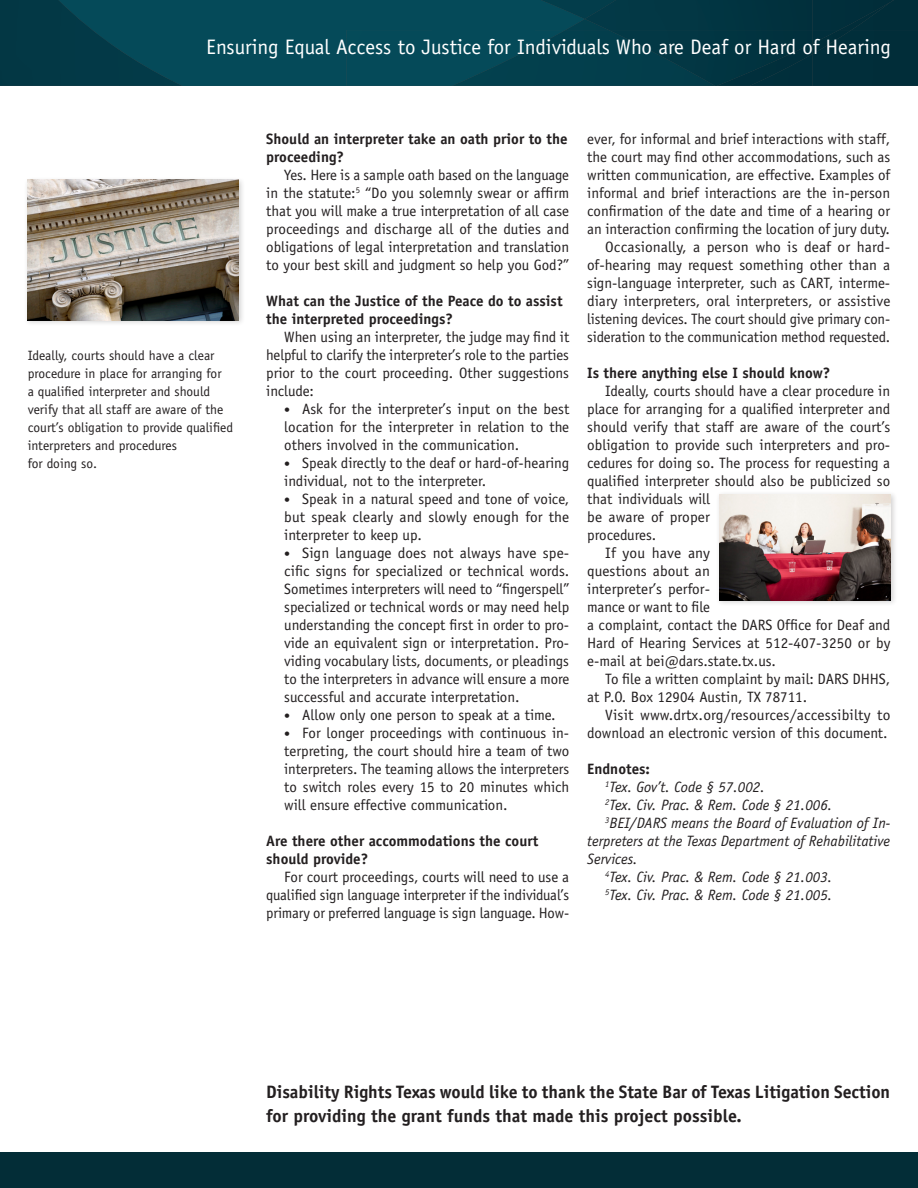
<style>
.page{position:relative;width:918px;height:1188px;background:#fff}
.page>*{position:absolute;margin:0;border:0;box-sizing:border-box;transform-origin:0 0}
.t1{font:21px "Officina Sans";color:#fff}
.t2{font:700 18px/24px "Officina Sans";color:#231f20}
.t3{font:15px/18px "Officina Sans";color:#231f20;text-align:justify}
.t4{font:italic 15px/18px "Officina Sans";color:#231f20;text-align:justify}
.t5{font:700 15px "Officina Sans";color:#231f20}
.t6{font:13.5px/18px "Officina Sans";color:#231f20}
.s1{font-size:12px}
</style>
<div class="page">
<div style="left:0;top:1152px;width:918px;height:36px;background:#032d37"></div>
<div style="left:120px;top:0;width:313px;height:38px;background:#054a59"></div>
<img style="left:433px;top:0;width:418px;height:30px">
<div style="left:120px;top:38px;width:227px;height:48px;background:#054a59"></div>
<img style="left:565px;top:19px;width:44px;height:11px">
<img style="left:0;top:0;width:120px;height:86px">
<img style="left:119px;top:50px;width:54px;height:36px">
<svg style="left:172px;top:81px;width:10px;height:5px"></svg>
<div style="left:0;top:0;width:27px;height:82px;background:#033744"></div>
<img style="left:541px;top:0;width:75px;height:19px">
<div style="left:347px;top:30px;width:105px;height:56px;background:#054a59"></div>
<img style="left:452px;top:30px;width:157px;height:56px">
<img style="left:609px;top:30px;width:309px;height:56px">
<img style="left:839px;top:2px;width:12px;height:28px">
<div style="left:851px;top:0;width:67px;height:30px;background:#012d39"></div>
<img style="left:813px;top:30px;width:38px;height:24px">
<div style="left:717px;top:43px;width:96px;height:43px;background:#013440"></div>
<img style="left:750px;top:54px;width:63px;height:32px">
<div style="left:23px;top:176px;width:222px;height:151px;background:#231f20;opacity:.2"></div>
<img style="left:27px;top:180px;width:211px;height:140px">
<div style="left:716px;top:491px;width:182px;height:116px;background:#231f20;opacity:.2"></div>
<img style="left:719px;top:494px;width:172px;height:107px">
<p class="t1" style="left:206px;top:35px;width:686px">Ensuring Equal Access to Justice for Individuals Who are Deaf or Hard of Hearing</p>
<p class="t6" style="left:28px;top:346px;width:207px">Ideally, courts should have a clear procedure in place for arranging for<br>a qualified interpreter and should verify that all staff are aware of the court’s obligation to provide qualified interpreters and procedures<br>for doing so.</p>
<p class="t5" style="left:266px;top:130px;width:303px">Should an interpreter take an oath prior to the</p>
<p class="t5" style="left:266px;top:148px;width:79px">proceeding?</p>
<p class="t3" style="left:284px;top:166px;width:286px">Yes. Here is a sample oath based on the language</p>
<p class="t3" style="left:266px;top:184px;width:304px">in the statute:<sup>5</sup> “Do you solemnly swear or affirm</p>
<p class="t3" style="left:266px;top:202px;width:304px">that you will make a true interpretation of all case</p>
<p class="t3" style="left:266px;top:220px;width:305px">proceedings and discharge all of the duties and</p>
<p class="t3" style="left:266px;top:238px;width:305px">obligations of legal interpretation and translation</p>
<p class="t3" style="left:266px;top:256px;width:304px">to your best skill and judgment so help you God?”</p>
<p class="t5" style="left:266px;top:292px;width:298px">What can the Justice of the Peace do to assist</p>
<p class="t5" style="left:266px;top:310px;width:188px">the interpreted proceedings?</p>
<p class="t3" style="left:284px;top:328px;width:287px">When using an interpreter, the judge may find it</p>
<p class="t3" style="left:266px;top:346px;width:304px">helpful to clarify the interpreter’s role to the parties</p>
<p class="t3" style="left:266px;top:364px;width:304px">prior to the court proceeding. Other suggestions</p>
<p class="t3" style="left:266px;top:382px;width:49px">include:</p>
<p class="t3" style="left:284px;top:400px;width:287px"><span class="s1">•</span> Ask for the interpreter’s input on the best location for the interpreter in relation to the others involved in the communication.</p>
<p class="t3" style="left:284px;top:454px;width:286px"><span class="s1">•</span> Speak directly to the deaf or hard-of-hearing individual, not to the interpreter.</p>
<p class="t3" style="left:284px;top:490px;width:286px"><span class="s1">•</span> Speak in a natural speed and tone of voice, but speak clearly and slowly enough for the interpreter to keep up.</p>
<p class="t3" style="left:284px;top:544px;width:287px"><span class="s1">•</span> Sign language does not always have spe&shy;cific signs for specialized or technical words.<br>Sometimes interpreters will need to “fingerspell” specialized or technical words or may need help understanding the concept first in order to pro&shy;vide an equivalent sign or interpretation. Pro&shy;viding vocabulary lists, documents, or pleadings to the interpreters in advance will ensure a more successful and accurate interpretation.</p>
<p class="t3" style="left:284px;top:706px;width:273px"><span class="s1">•</span> Allow only one person to speak at a time.</p>
<p class="t3" style="left:284px;top:724px;width:287px"><span class="s1">•</span> For longer proceedings with continuous in&shy;terpreting, the court should hire a team of two interpreters. The teaming allows the interpreters to switch roles every 15 to 20 minutes which will ensure effective communication.</p>
<p class="t5" style="left:266px;top:832px;width:273px">Are there other accommodations the court</p>
<p class="t5" style="left:266px;top:850px;width:103px">should provide?</p>
<p class="t3" style="left:284px;top:868px;width:287px">For court proceedings, courts will need to use a</p>
<p class="t3" style="left:266px;top:886px;width:304px">qualified sign language interpreter if the individual’s</p>
<p class="t3" style="left:266px;top:904px;width:305px">primary or preferred language is sign language. How-</p>
<p class="t3" style="left:587px;top:130px;width:305px;text-align:right">ever, for informal and brief interactions with staff, the court may find other accommodations, such as written communication, are effective. Examples of informal and brief interactions are the in-person confirmation of the date and time of a hearing or an interaction confirming the location of jury duty.<br>Occasionally, a person who is deaf or hard&shy;of-hearing may request something other than a sign-language interpreter, such as CART, interme&shy;diary interpreters, oral interpreters, or assistive listening devices. The court should give primary con&shy;sideration to the communication method requested.</p>
<p class="t5" style="left:587px;top:364px;width:245px">Is there anything else I should know?</p>
<p class="t3" style="left:605px;top:382px;width:286px">Ideally, courts should have a clear procedure in</p>
<p class="t3" style="left:587px;top:400px;width:305px">place for arranging for a qualified interpreter and</p>
<p class="t3" style="left:587px;top:418px;width:305px">should verify that staff are aware of the court’s</p>
<p class="t3" style="left:587px;top:436px;width:304px">obligation to provide such interpreters and pro-</p>
<p class="t3" style="left:587px;top:454px;width:304px">cedures for doing so. The process for requesting a</p>
<p class="t3" style="left:587px;top:472px;width:304px">qualified interpreter should also be publicized so</p>
<p class="t3" style="left:587px;top:490px;width:124px">that individuals will</p>
<p class="t3" style="left:587px;top:508px;width:124px">be aware of proper</p>
<p class="t3" style="left:587px;top:526px;width:70px">procedures.</p>
<p class="t3" style="left:605px;top:544px;width:106px">If you have any</p>
<p class="t3" style="left:587px;top:562px;width:124px">questions about an</p>
<p class="t3" style="left:587px;top:580px;width:124px">interpreter’s perfor-</p>
<p class="t3" style="left:587px;top:598px;width:124px">mance or want to file</p>
<p class="t3" style="left:587px;top:616px;width:305px">a complaint, contact the DARS Office for Deaf and</p>
<p class="t3" style="left:587px;top:634px;width:305px">Hard of Hearing Services at 512-407-3250 or by</p>
<p class="t3" style="left:587px;top:652px;width:190px">e-mail at bei@dars.state.tx.us.</p>
<p class="t3" style="left:605px;top:670px;width:286px">To file a written complaint by mail: DARS DHHS,</p>
<p class="t3" style="left:587px;top:688px;width:222px">at P.O. Box 12904 Austin, TX 78711.</p>
<p class="t3" style="left:605px;top:706px;width:287px">Visit www.drtx.org/resources/accessibilty to</p>
<p class="t3" style="left:587px;top:724px;width:302px">download an electronic version of this document.</p>
<h5 class="t5" style="left:587px;top:760px;width:64px">Endnotes:</h5>
<p class="t4" style="left:605px;top:778px;width:161px"><sup>1</sup>Tex. Gov’t. Code § 57.002.</p>
<p class="t4" style="left:605px;top:796px;width:229px"><sup>2</sup>Tex. Civ. Prac. &amp; Rem. Code § 21.006.</p>
<p class="t4" style="left:587px;top:814px;width:305px;text-indent:18px"><sup>3</sup>BEI/DARS means the Board of Evaluation of In&shy;terpreters at the Texas Department of Rehabilitative Services.</p>
<p class="t4" style="left:605px;top:868px;width:229px"><sup>4</sup>Tex. Civ. Prac. &amp; Rem. Code § 21.003.</p>
<p class="t4" style="left:605px;top:886px;width:229px"><sup>5</sup>Tex. Civ. Prac. &amp; Rem. Code § 21.005.</p>
<p class="t2" style="left:266px;top:1080px;width:625px">Disability Rights Texas would like to thank the State Bar of Texas Litigation Section for providing the grant funds that made this project possible.</p>
</div>
